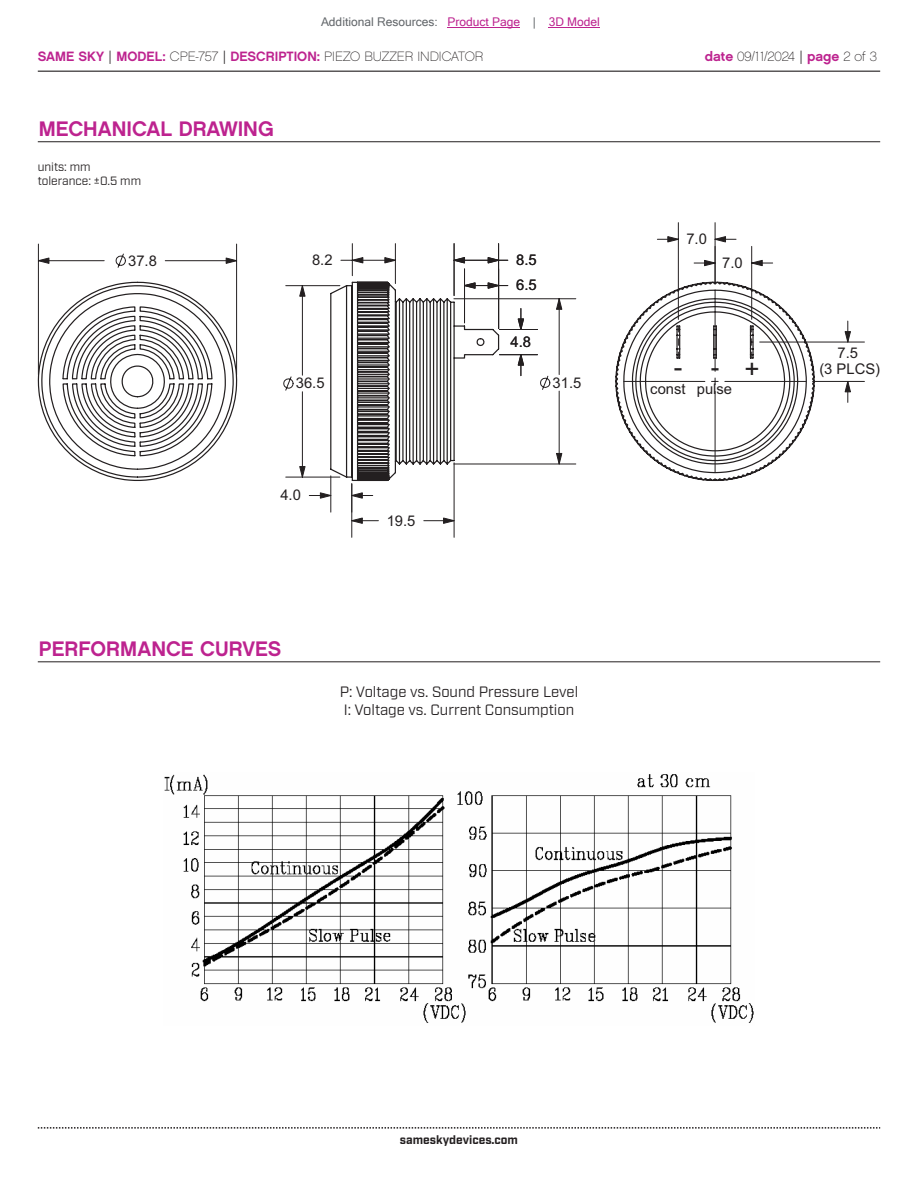
<style>
.page{position:relative;width:918px;height:1188px;background:#fff}
.page>*{position:absolute;margin:0;border:0;box-sizing:border-box;transform-origin:0 0}
.t1{font:25.8px "Arial";color:#231f20}
.t2{font:21px "Chalet New York Nineteen Sixty";color:#bd238f}
.t3{font:15px/18px "Industry";color:#231f20}
.t4{font:14.7px "Arial";color:#231f20}
.t5{font:13.5px "Chalet Paris Nineteen Sixty";color:#231f20}
.t6{font:12px "Microsoft Sans Serif";color:#63676b}
.t7{font:12px/14.4px "Industry";color:#231f20}
.t8{font:700 12px "Industry";color:#231f20}
.s1{color:#bd238f}
.s2{font-family:"Chalet New York Nineteen Sixty";color:#bd238f}
.s3{font-family:"Industry"}
</style>
<div class="page">
<hr style="left:38px;top:71px;width:842px;height:1px;background:#231f20">
<svg style="left:38px;top:1127px;width:842px;height:2px"></svg>
<hr style="left:38px;top:141px;width:842px;height:1px;background:#231f20">
<hr style="left:38px;top:661px;width:842px;height:1px;background:#231f20">
<svg style="left:38px;top:243px;width:462px;height:289px"></svg>
<svg style="left:615px;top:281px;width:200px;height:200px"></svg>
<hr style="left:760px;top:342px;width:104px;height:1px;background:#231f20">
<hr style="left:751px;top:246px;width:1px;height:73px;background:#231f20">
<hr style="left:813px;top:381px;width:51px;height:1px;background:#231f20">
<hr style="left:678px;top:223px;width:1px;height:96px;background:#231f20">
<hr style="left:715px;top:223px;width:1px;height:61px;background:#231f20">
<svg style="left:694px;top:260px;width:21px;height:6px"></svg>
<svg style="left:752px;top:260px;width:21px;height:6px"></svg>
<svg style="left:845px;top:381px;width:6px;height:21px"></svg>
<svg style="left:845px;top:321px;width:6px;height:21px"></svg>
<svg style="left:657px;top:236px;width:21px;height:6px"></svg>
<svg style="left:715px;top:236px;width:21px;height:6px"></svg>
<svg style="left:115px;top:253px;width:11px;height:16px"></svg>
<hr style="left:38px;top:244px;width:1px;height:131px;background:#231f20">
<hr style="left:236px;top:244px;width:1px;height:131px;background:#231f20">
<hr style="left:38px;top:260px;width:66px;height:1px;background:#231f20">
<hr style="left:165px;top:260px;width:72px;height:1px;background:#231f20">
<svg style="left:38px;top:258px;width:11px;height:6px"></svg>
<svg style="left:226px;top:258px;width:11px;height:6px"></svg>
<hr style="left:351px;top:484px;width:1px;height:53px;background:#231f20">
<hr style="left:454px;top:463px;width:1px;height:74px;background:#231f20">
<hr style="left:454px;top:298px;width:122px;height:1px;background:#231f20">
<hr style="left:454px;top:464px;width:122px;height:1px;background:#231f20">
<hr style="left:341px;top:260px;width:54px;height:1px;background:#231f20">
<hr style="left:395px;top:244px;width:1px;height:40px;background:#231f20">
<hr style="left:352px;top:244px;width:1px;height:32px;background:#231f20">
<hr style="left:454px;top:260px;width:45px;height:1px;background:#231f20">
<hr style="left:498px;top:244px;width:1px;height:85px;background:#231f20">
<hr style="left:454px;top:244px;width:1px;height:52px;background:#231f20">
<hr style="left:464px;top:269px;width:1px;height:54px;background:#231f20">
<svg style="left:385px;top:257px;width:11px;height:6px"></svg>
<svg style="left:352px;top:257px;width:11px;height:6px"></svg>
<svg style="left:488px;top:257px;width:20px;height:6px"></svg>
<svg style="left:454px;top:257px;width:11px;height:6px"></svg>
<svg style="left:283px;top:283px;width:279px;height:241px"></svg>
<img style="left:164px;top:774px;width:590px;height:249px">
<hr style="left:448px;top:27px;width:72px;height:1px;background:#bd238f">
<hr style="left:549px;top:27px;width:51px;height:1px;background:#bd238f">
<p class="t6" style="left:321px;top:15px;width:280px">Additional Resources: <span class="s1">Product Page</span> | <span class="s1">3D Model</span></p>
<p class="t5" style="left:38px;top:48px;width:447px"><span class="s2">SAME SKY</span> <span class="s3">|</span> <span class="s2">MODEL:</span> CPE-757 <span class="s3">|</span> <span class="s2">DESCRIPTION:</span> PIEZO BUZZER INDICATOR</p>
<p class="t5" style="left:705px;top:48px;width:174px"><span class="s2">date</span> 09/11/2024 <span class="s3">|</span> <span class="s2">page</span> 2 of 3</p>
<h2 class="t2" style="left:39px;top:115px;width:236px">MECHANICAL DRAWING</h2>
<p class="t7" style="left:38px;top:160px;width:105px">units: mm tolerance: ±0.5 mm</p>
<p class="t4" style="left:128px;top:251px;width:30px">37.8</p>
<p class="t4" style="left:312px;top:250px;width:22px">8.2</p>
<p class="t4" style="left:516px;top:250px;width:22px">8.5</p>
<p class="t4" style="left:516px;top:276px;width:22px">6.5</p>
<p class="t4" style="left:296px;top:374px;width:30px">36.5</p>
<p class="t4" style="left:511px;top:332px;width:22px">4.8</p>
<p class="t4" style="left:553px;top:373px;width:30px">31.5</p>
<p class="t4" style="left:280px;top:486px;width:22px">4.0</p>
<p class="t4" style="left:387px;top:511px;width:30px">19.5</p>
<h2 class="t2" style="left:39px;top:635px;width:244px">PERFORMANCE CURVES</h2>
<p class="t3" style="left:340px;top:684px;width:240px">P: Voltage vs. Sound Pressure Level<br>I: Voltage vs. Current Consumption</p>
<p class="t4" style="left:686px;top:229px;width:22px">7.0</p>
<p class="t4" style="left:722px;top:253px;width:22px">7.0</p>
<h1 class="t1" style="left:674px;top:350px;width:47px">- -</h1>
<p class="t4" style="left:650px;top:379px;width:83px">const pulse</p>
<h1 class="t1" style="left:744px;top:352px;width:17px">+</h1>
<p class="t4" style="left:838px;top:343px;width:22px">7.5</p>
<p class="t4" style="left:819px;top:360px;width:62px">(3 PLCS)</p>
<p class="t8" style="left:400px;top:1132px;width:120px">sameskydevices.com</p>
</div>
